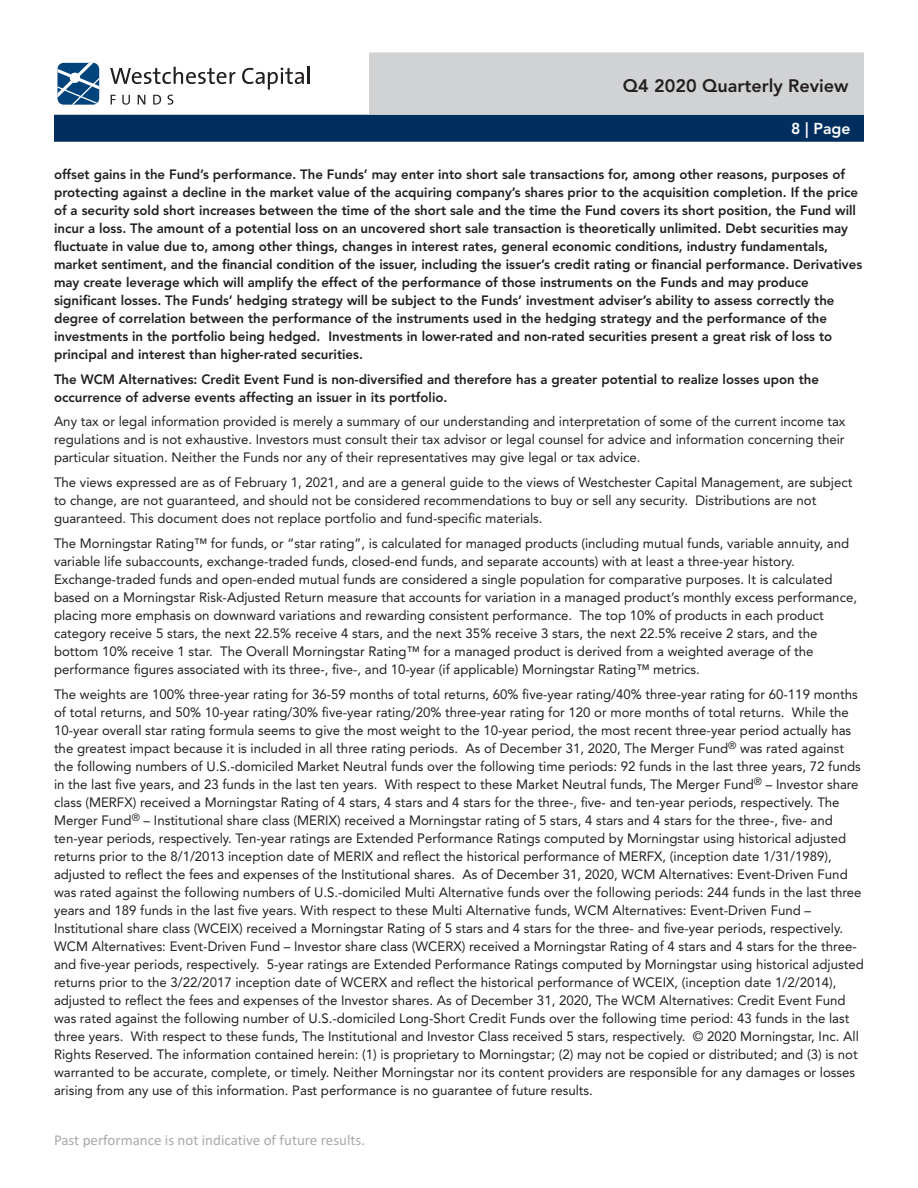
<style>
.page{position:relative;width:918px;height:1188px;background:#fff}
.page>*{position:absolute;margin:0;border:0;box-sizing:border-box;transform-origin:0 0}
.t1{font:800 18px "Avenir LT Std";color:#231f20}
.t2{font:800 15.75px "Avenir LT Std";color:#fff}
.t3{font:15px "Calibri";color:#a8a9ad}
.t4{font:13.5px/18px "Avenir LT Std";color:#231f20}
.t5{font:800 13.5px/18px "Avenir LT Std";color:#231f20}
</style>
<div class="page">
<svg style="left:110px;top:67px;width:125px;height:17px"></svg>
<svg style="left:242px;top:67px;width:68px;height:23px"></svg>
<svg style="left:111px;top:95px;width:5px;height:10px"></svg>
<svg style="left:122px;top:95px;width:8px;height:10px"></svg>
<svg style="left:138px;top:95px;width:7px;height:10px"></svg>
<svg style="left:153px;top:95px;width:8px;height:10px"></svg>
<svg style="left:168px;top:95px;width:5px;height:10px"></svg>
<svg style="left:57px;top:63px;width:42px;height:42px"></svg>
<div style="left:54px;top:115px;width:810px;height:27px;background:#002e5e"></div>
<div style="left:369px;top:52px;width:495px;height:62px;background:#d1d2d4"></div>
<h1 class="t1" style="left:623px;top:79px;width:227px">Q4 2020 Quarterly Review</h1>
<p class="t2" style="left:791px;top:122px;width:61px">8 | Page</p>
<p class="t5" style="left:54px;top:166px;width:810px">offset gains in the Fund’s performance. The Funds’ may enter into short sale transactions for, among other reasons, purposes of protecting against a decline in the market value of the acquiring company’s shares prior to the acquisition completion. If the price of a security sold short increases between the time of the short sale and the time the Fund covers its short position, the Fund will incur a loss. The amount of a potential loss on an uncovered short sale transaction is theoretically unlimited. Debt securities may fluctuate in value due to, among other things, changes in interest rates, general economic conditions, industry fundamentals, market sentiment, and the financial condition of the issuer, including the issuer’s credit rating or financial performance. Derivatives may create leverage which will amplify the effect of the performance of those instruments on the Funds and may produce significant losses. The Funds’ hedging strategy will be subject to the Funds’ investment adviser’s ability to assess correctly the degree of correlation between the performance of the instruments used in the hedging strategy and the performance of the investments in the portfolio being hedged. Investments in lower-rated and non-rated securities present a great risk of loss to principal and interest than higher-rated securities.</p>
<p class="t5" style="left:54px;top:371px;width:767px">The WCM Alternatives: Credit Event Fund is non-diversified and therefore has a greater potential to realize losses upon the occurrence of adverse events affecting an issuer in its portfolio.</p>
<p class="t4" style="left:54px;top:414px;width:793px;text-align:justify">Any tax or legal information provided is merely a summary of our understanding and interpretation of some of the current income tax regulations and is not exhaustive. Investors must consult their tax advisor or legal counsel for advice and information concerning their particular situation. Neither the Funds nor any of their representatives may give legal or tax advice.</p>
<p class="t4" style="left:54px;top:475px;width:800px">The views expressed are as of February 1, 2021, and are a general guide to the views of Westchester Capital Management, are subject to change, are not guaranteed, and should not be considered recommendations to buy or sell any security. Distributions are not guaranteed. This document does not replace portfolio and fund-specific materials.</p>
<p class="t4" style="left:54px;top:535px;width:805px">The Morningstar Rating™ for funds, or “star rating”, is calculated for managed products (including mutual funds, variable annuity, and variable life subaccounts, exchange-traded funds, closed-end funds, and separate accounts) with at least a three-year history.<br>Exchange-traded funds and open-ended mutual funds are considered a single population for comparative purposes. It is calculated based on a Morningstar Risk-Adjusted Return measure that accounts for variation in a managed product’s monthly excess performance, placing more emphasis on downward variations and rewarding consistent performance. The top 10% of products in each product category receive 5 stars, the next 22.5% receive 4 stars, and the next 35% receive 3 stars, the next 22.5% receive 2 stars, and the bottom 10% receive 1 star. The Overall Morningstar Rating™ for a managed product is derived from a weighted average of the performance figures associated with its three-, five-, and 10-year (if applicable) Morningstar Rating™ metrics.</p>
<p class="t4" style="left:54px;top:686px;width:811px">The weights are 100% three-year rating for 36-59 months of total returns, 60% five-year rating/40% three-year rating for 60-119 months of total returns, and 50% 10-year rating/30% five-year rating/20% three-year rating for 120 or more months of total returns. While the 10-year overall star rating formula seems to give the most weight to the 10-year period, the most recent three-year period actually has the greatest impact because it is included in all three rating periods. As of December 31, 2020, The Merger Fund<sup>®</sup> was rated against the following numbers of U.S.-domiciled Market Neutral funds over the following time periods: 92 funds in the last three years, 72 funds in the last five years, and 23 funds in the last ten years. With respect to these Market Neutral funds, The Merger Fund<sup>®</sup> – Investor share class (MERFX) received a Morningstar Rating of 4 stars, 4 stars and 4 stars for the three-, five- and ten-year periods, respectively. The Merger Fund<sup>®</sup> – Institutional share class (MERIX) received a Morningstar rating of 5 stars, 4 stars and 4 stars for the three-, five- and ten-year periods, respectively. Ten-year ratings are Extended Performance Ratings computed by Morningstar using historical adjusted returns prior to the 8/1/2013 inception date of MERIX and reflect the historical performance of MERFX, (inception date 1/31/1989), adjusted to reflect the fees and expenses of the Institutional shares. As of December 31, 2020, WCM Alternatives: Event-Driven Fund was rated against the following numbers of U.S.-domiciled Multi Alternative funds over the following periods: 244 funds in the last three years and 189 funds in the last five years. With respect to these Multi Alternative funds, WCM Alternatives: Event-Driven Fund – Institutional share class (WCEIX) received a Morningstar Rating of 5 stars and 4 stars for the three- and five-year periods, respectively.<br>WCM Alternatives: Event-Driven Fund – Investor share class (WCERX) received a Morningstar Rating of 4 stars and 4 stars for the three&shy;and five-year periods, respectively. 5-year ratings are Extended Performance Ratings computed by Morningstar using historical adjusted returns prior to the 3/22/2017 inception date of WCERX and reflect the historical performance of WCEIX, (inception date 1/2/2014), adjusted to reflect the fees and expenses of the Investor shares. As of December 31, 2020, The WCM Alternatives: Credit Event Fund was rated against the following number of U.S.-domiciled Long-Short Credit Funds over the following time period: 43 funds in the last three years. With respect to these funds, The Institutional and Investor Class received 5 stars, respectively. © 2020 Morningstar, Inc. All Rights Reserved. The information contained herein: (1) is proprietary to Morningstar; (2) may not be copied or distributed; and (3) is not warranted to be accurate, complete, or timely. Neither Morningstar nor its content providers are responsible for any damages or losses arising from any use of this information. Past performance is no guarantee of future results.</p>
<p class="t3" style="left:54px;top:1131px;width:313px">Past performance is not indicative of future results.</p>
</div>
